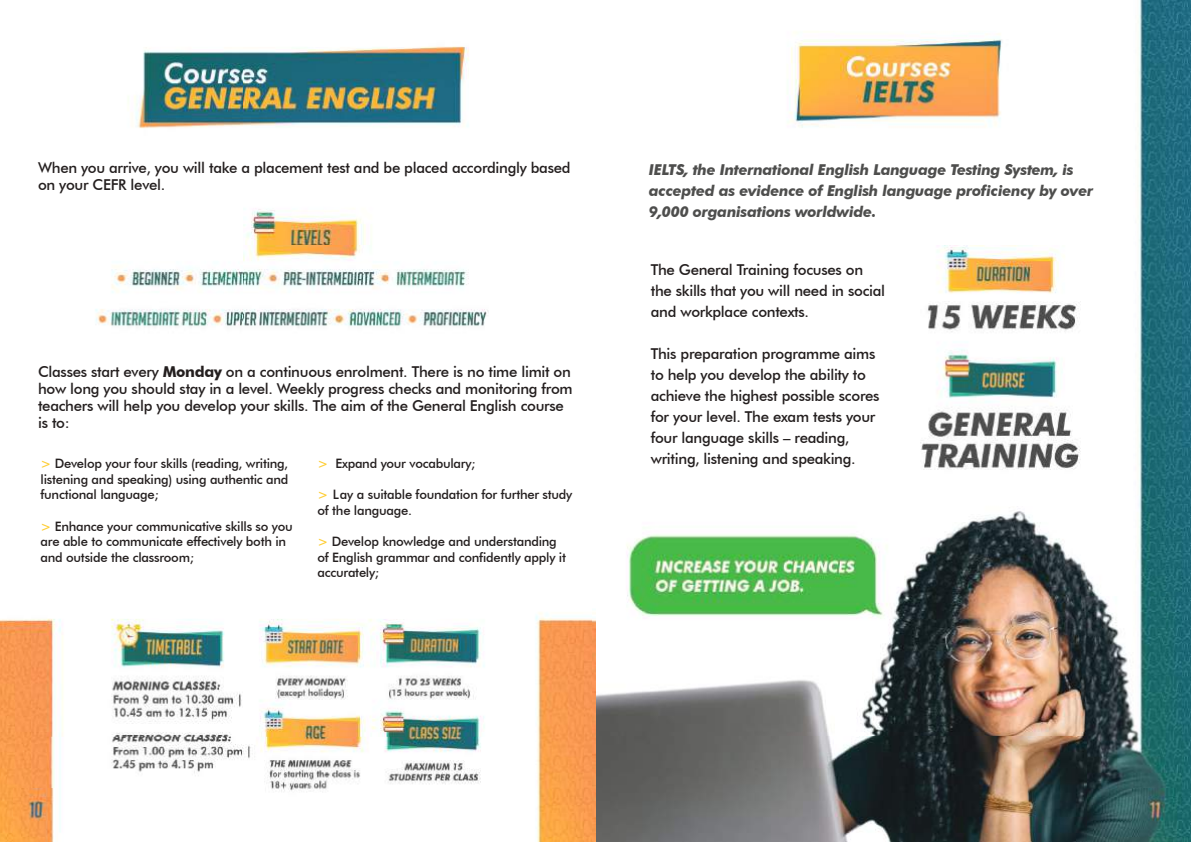
<style>
.page{position:relative;width:1191px;height:842px;background:#fff}
.page>*{position:absolute;margin:0;border:0;box-sizing:border-box;transform-origin:0 0}
.t1{font:500 15px/21px "Futura BT";letter-spacing:-.02em;color:#241f1f}
.t2{font:italic 700 15px/21px "Futura BT";letter-spacing:-.02em;color:#4e4e4d}
.t3{font:500 13px/15.6px "Futura BT";letter-spacing:-.02em;color:#241f1f}
.s1{font-weight:700}
.s2{color:#fecd32}
</style>
<div class="page">
<img style="left:0;top:0;width:1191px;height:842px">
<img style="left:14px;top:789px;width:44px;height:53px">
<img style="left:1132px;top:789px;width:44px;height:53px">
<p class="t1" style="left:38px;top:159px;width:534px;line-height:17px">When you arrive, you will take a placement test and be placed accordingly based on your CEFR level.</p>
<p class="t1" style="left:38px;top:363px;width:536px;line-height:17px">Classes start every <span class="s1">Monday</span> on a continuous enrolment. There is no time limit on how long you should stay in a level. Weekly progress checks and monitoring from teachers will help you develop your skills. The aim of the General English course is to:</p>
<p class="t3" style="left:41px;top:456px;width:249px;text-align:justify"><span class="s2">&gt;</span> Develop your four skills (reading, writing, listening and speaking) using authentic and functional language;</p>
<p class="t3" style="left:41px;top:518px;width:254px"><span class="s2">&gt;</span> Enhance your communicative skills so you are able to communicate effectively both in and outside the classroom;</p>
<p class="t3" style="left:317px;top:456px;width:159px"><span class="s2">&gt;</span> Expand your vocabulary;</p>
<p class="t3" style="left:317px;top:487px;width:256px"><span class="s2">&gt;</span> Lay a suitable foundation for further study of the language.</p>
<p class="t3" style="left:317px;top:534px;width:250px"><span class="s2">&gt;</span> Develop knowledge and understanding of English grammar and confidently apply it accurately;</p>
<p class="t2" style="left:649px;top:159px;width:446px">IELTS, the International English Language Testing System, is accepted as evidence of English language proficiency by over<br>9,000 organisations worldwide.</p>
<p class="t1" style="left:651px;top:259px;width:236px">The General Training focuses on the skills that you will need in social and workplace contexts.</p>
<p class="t1" style="left:651px;top:343px;width:230px">This preparation programme aims to help you develop the ability to achieve the highest possible scores for your level. The exam tests your four language skills – reading, writing, listening and speaking.</p>
</div>
